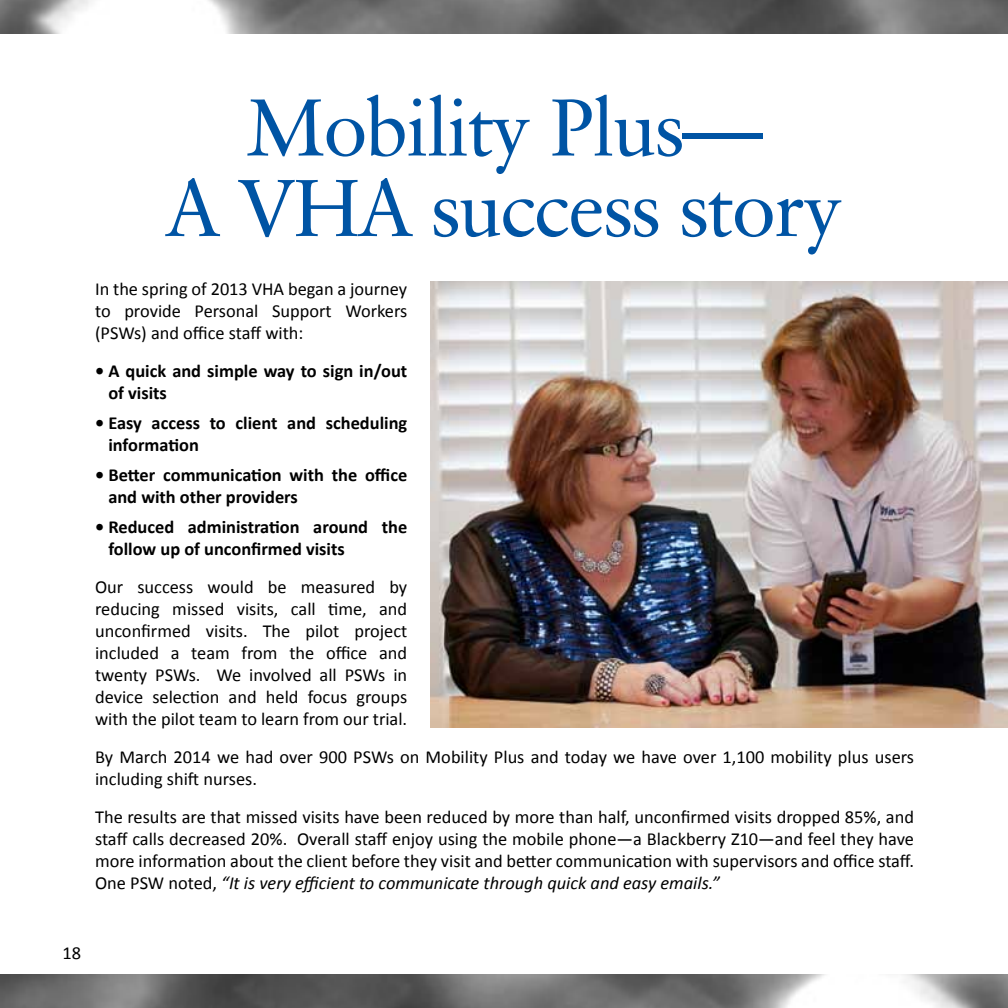
<style>
.page{position:relative;width:1008px;height:1008px;background:#fff}
.page>*{position:absolute;margin:0;border:0;box-sizing:border-box;transform-origin:0 0}
.t1{font:80.5px/80.5px "Classical Garamond BT";letter-spacing:-.025em;color:#0054a4;text-align:center}
.t2{font:18.38px/22.1px "Calibri";color:#000;text-align:justify}
.t3{font:700 18.38px/22.1px "Calibri";color:#000}
.s1{font-style:italic}
</style>
<div class="page">
<img style="left:0;top:0;width:1008px;height:33px">
<img style="left:0;top:975px;width:1008px;height:33px">
<img style="left:431px;top:281px;width:577px;height:446px">
<h1 class="t1" style="left:166px;top:86px;width:678px">Mobility Plus—<br>A VHA success story</h1>
<p class="t2" style="left:95px;top:277px;width:314px">In the spring of 2013 VHA began a journey to provide Personal Support Workers (PSWs) and office staff with:</p>
<p class="t3" style="left:108px;top:359px;width:300px;text-indent:-13px">• A quick and simple way to sign in/out of visits</p>
<p class="t3" style="left:108px;top:411px;width:300px;text-indent:-13px">• Easy access to client and scheduling information</p>
<p class="t3" style="left:108px;top:463px;width:300px;text-indent:-13px">• Better communication with the office and with other providers</p>
<p class="t3" style="left:108px;top:515px;width:300px;text-indent:-13px">• Reduced administration around the follow up of unconfirmed visits</p>
<p class="t2" style="left:95px;top:575px;width:314px">Our success would be measured by reducing missed visits, call time, and unconfirmed visits. The pilot project included a team from the office and twenty PSWs. We involved all PSWs in device selection and held focus groups with the pilot team to learn from our trial.</p>
<p class="t2" style="left:95px;top:745px;width:821px">By March 2014 we had over 900 PSWs on Mobility Plus and today we have over 1,100 mobility plus users including shift nurses.</p>
<p class="t2" style="left:95px;top:805px;width:821px">The results are that missed visits have been reduced by more than half, unconfirmed visits dropped 85%, and staff calls decreased 20%. Overall staff enjoy using the mobile phone—a Blackberry Z10—and feel they have more information about the client before they visit and better communication with supervisors and office staff.<br>One PSW noted, <span class="s1">“It is very efficient to communicate through quick and easy emails.”</span></p>
<p class="t2" style="left:63px;top:941px;width:20px">18</p>
</div>
